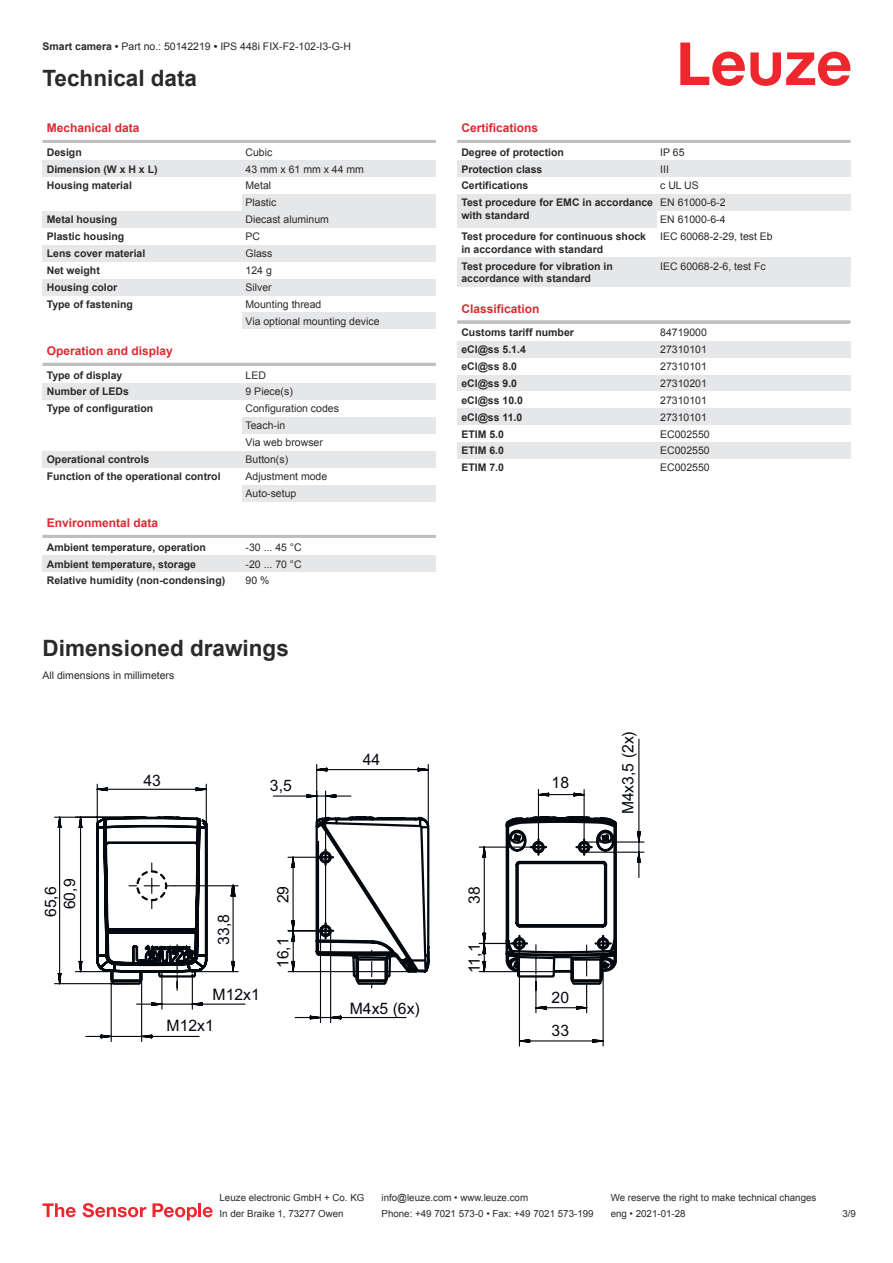
<style>
.page{position:relative;width:893px;height:1263px;background:#fff}
.page>*{position:absolute;margin:0;border:0;box-sizing:border-box;transform-origin:0 0}
.t1{font:700 22.5px "Arial";color:#2b292a}
.t2{font:15.75px/32.7px "Arial";color:#04080f}
.t3{font:700 12px "Arial";color:#db2a30}
.t4{font:700 10.5px/12.6px "Arial";color:#2b292a}
.t5{font:10.5px/17px "Arial";color:#2b292a}
.t6{font:9.75px "Arial";color:#2b292a}
.s1{font-weight:700}
</style>
<div class="page">
<svg style="left:680px;top:43px;width:170px;height:43px"></svg>
<hr style="left:43px;top:140px;width:393px;height:3px;background:#bdbfc1">
<div style="left:43px;top:160px;width:199px;height:17px;background:#e6e7e9"></div>
<div style="left:242px;top:160px;width:194px;height:17px;background:#e6e7e9"></div>
<div style="left:242px;top:194px;width:194px;height:17px;background:#e6e7e9"></div>
<div style="left:43px;top:211px;width:199px;height:17px;background:#e6e7e9"></div>
<div style="left:242px;top:211px;width:194px;height:17px;background:#e6e7e9"></div>
<div style="left:43px;top:245px;width:199px;height:17px;background:#e6e7e9"></div>
<div style="left:242px;top:245px;width:194px;height:17px;background:#e6e7e9"></div>
<div style="left:43px;top:279px;width:199px;height:17px;background:#e6e7e9"></div>
<div style="left:242px;top:279px;width:194px;height:17px;background:#e6e7e9"></div>
<div style="left:242px;top:312px;width:194px;height:17px;background:#e6e7e9"></div>
<hr style="left:43px;top:363px;width:393px;height:3px;background:#bdbfc1">
<div style="left:43px;top:383px;width:199px;height:17px;background:#e6e7e9"></div>
<div style="left:242px;top:383px;width:194px;height:17px;background:#e6e7e9"></div>
<div style="left:242px;top:417px;width:194px;height:17px;background:#e6e7e9"></div>
<div style="left:43px;top:451px;width:199px;height:17px;background:#e6e7e9"></div>
<div style="left:242px;top:451px;width:194px;height:17px;background:#e6e7e9"></div>
<div style="left:242px;top:485px;width:194px;height:16px;background:#e6e7e9"></div>
<hr style="left:43px;top:535px;width:393px;height:3px;background:#bdbfc1">
<div style="left:43px;top:555px;width:199px;height:17px;background:#e6e7e9"></div>
<div style="left:242px;top:555px;width:194px;height:17px;background:#e6e7e9"></div>
<svg style="left:457px;top:224px;width:393px;height:63px;fill:#e6e7e9"></svg>
<hr style="left:457px;top:140px;width:393px;height:3px;background:#bdbfc1">
<div style="left:457px;top:160px;width:200px;height:17px;background:#e6e7e9"></div>
<div style="left:657px;top:160px;width:193px;height:17px;background:#e6e7e9"></div>
<div style="left:457px;top:194px;width:200px;height:30px;background:#e6e7e9"></div>
<div style="left:657px;top:194px;width:193px;height:17px;background:#e6e7e9"></div>
<div style="left:657px;top:211px;width:193px;height:17px;background:#fff"></div>
<div style="left:457px;top:228px;width:200px;height:29px;background:#fff"></div>
<div style="left:657px;top:228px;width:193px;height:17px;background:#fff"></div>
<div style="left:457px;top:257px;width:200px;height:30px;background:#e6e7e9"></div>
<div style="left:657px;top:257px;width:193px;height:17px;background:#e6e7e9"></div>
<hr style="left:457px;top:320px;width:393px;height:4px;background:#c5c7c8">
<div style="left:457px;top:341px;width:200px;height:17px;background:#e6e7e9"></div>
<div style="left:657px;top:341px;width:193px;height:17px;background:#e6e7e9"></div>
<div style="left:457px;top:375px;width:200px;height:16px;background:#e6e7e9"></div>
<div style="left:657px;top:375px;width:193px;height:16px;background:#e6e7e9"></div>
<div style="left:457px;top:408px;width:200px;height:17px;background:#e6e7e9"></div>
<div style="left:657px;top:408px;width:193px;height:17px;background:#e6e7e9"></div>
<div style="left:457px;top:442px;width:200px;height:17px;background:#e6e7e9"></div>
<div style="left:657px;top:442px;width:193px;height:17px;background:#e6e7e9"></div>
<svg style="left:43px;top:1203px;width:33px;height:14px"></svg>
<svg style="left:83px;top:1203px;width:63px;height:14px"></svg>
<svg style="left:153px;top:1203px;width:44px;height:17px"></svg>
<hr style="left:198px;top:1203px;width:3px;height:14px;background:#ed272d">
<svg style="left:203px;top:1207px;width:10px;height:10px"></svg>
<svg style="left:604px;top:738px;width:40px;height:234px"></svg>
<svg style="left:316px;top:764px;width:288px;height:282px"></svg>
<svg style="left:54px;top:783px;width:372px;height:260px"></svg>
<svg style="left:102px;top:815px;width:329px;height:173px"></svg>
<p class="t5" style="left:43px;top:39px;width:310px"><span class="s1">Smart camera •</span> Part no.: 50142219 <span class="s1">•</span> IPS 448i FIX-F2-102-I3-G-H</p>
<h1 class="t1" style="left:43px;top:70px;width:156px">Technical data</h1>
<p class="t3" style="left:47px;top:123px;width:94px">Mechanical data</p>
<p class="t4" style="left:47px;top:147px;width:37px">Design</p>
<p class="t5" style="left:246px;top:144px;width:28px">Cubic</p>
<p class="t4" style="left:47px;top:164px;width:112px">Dimension (W x H x L)</p>
<p class="t5" style="left:246px;top:161px;width:120px">43 mm x 61 mm x 44 mm</p>
<p class="t4" style="left:47px;top:180px;width:87px">Housing material</p>
<p class="t5" style="left:246px;top:178px;width:32px">Metal<br>Plastic</p>
<p class="t4" style="left:47px;top:214px;width:72px">Metal housing</p>
<p class="t5" style="left:246px;top:212px;width:85px">Diecast aluminum</p>
<p class="t4" style="left:47px;top:231px;width:79px">Plastic housing</p>
<p class="t5" style="left:246px;top:229px;width:16px">PC</p>
<p class="t4" style="left:47px;top:248px;width:100px">Lens cover material</p>
<p class="t5" style="left:246px;top:246px;width:28px">Glass</p>
<p class="t4" style="left:47px;top:265px;width:55px">Net weight</p>
<p class="t5" style="left:246px;top:263px;width:28px">124 g</p>
<p class="t4" style="left:47px;top:282px;width:72px">Housing color</p>
<p class="t5" style="left:246px;top:280px;width:28px">Silver</p>
<p class="t4" style="left:47px;top:299px;width:88px">Type of fastening</p>
<p class="t5" style="left:246px;top:297px;width:136px">Mounting thread<br>Via optional mounting device</p>
<p class="t3" style="left:47px;top:346px;width:128px">Operation and display</p>
<p class="t4" style="left:47px;top:369px;width:77px">Type of display</p>
<p class="t5" style="left:246px;top:367px;width:22px">LED</p>
<p class="t4" style="left:47px;top:386px;width:84px">Number of LEDs</p>
<p class="t5" style="left:246px;top:384px;width:49px">9 Piece(s)</p>
<p class="t4" style="left:47px;top:403px;width:108px">Type of configuration</p>
<p class="t5" style="left:246px;top:401px;width:95px">Configuration codes<br>Teach-in<br>Via web browser</p>
<p class="t4" style="left:47px;top:454px;width:104px">Operational controls</p>
<p class="t5" style="left:246px;top:452px;width:44px">Button(s)</p>
<p class="t4" style="left:47px;top:471px;width:175px">Function of the operational control</p>
<p class="t5" style="left:246px;top:469px;width:83px">Adjustment mode<br>Auto-setup</p>
<p class="t3" style="left:47px;top:518px;width:113px">Environmental data</p>
<p class="t4" style="left:47px;top:542px;width:161px">Ambient temperature, operation</p>
<p class="t5" style="left:246px;top:539px;width:58px">-30 ... 45 °C</p>
<p class="t4" style="left:47px;top:558px;width:151px">Ambient temperature, storage</p>
<p class="t5" style="left:246px;top:556px;width:58px">-20 ... 70 °C</p>
<p class="t4" style="left:47px;top:575px;width:180px">Relative humidity (non-condensing)</p>
<p class="t5" style="left:246px;top:573px;width:25px">90 %</p>
<h1 class="t1" style="left:43px;top:640px;width:248px">Dimensioned drawings</h1>
<p class="t5" style="left:43px;top:668px;width:133px">All dimensions in millimeters</p>
<h2 class="t2" style="left:42px;top:917px;width:40px;line-height:19.2px;text-align:center;rotate:-90deg">65,6<br>60,9</h2>
<h2 class="t2" style="left:143px;top:765px;width:19px">43</h2>
<h2 class="t2" style="left:270px;top:771px;width:23px">3,5</h2>
<h2 class="t2" style="left:209px;top:945px;width:32px;rotate:-90deg">33,8</h2>
<h2 class="t2" style="left:213px;top:980px;width:49px">M12x1</h2>
<h2 class="t2" style="left:167px;top:1011px;width:49px">M12x1</h2>
<h2 class="t2" style="left:268px;top:903px;width:19px;rotate:-90deg">29</h2>
<h2 class="t2" style="left:268px;top:968px;width:32px;rotate:-90deg">16,1</h2>
<h2 class="t2" style="left:363px;top:744px;width:19px">44</h2>
<h2 class="t2" style="left:350px;top:993px;width:72px">M4x5 (6x)</h2>
<p class="t3" style="left:461px;top:123px;width:78px">Certifications</p>
<p class="t4" style="left:461px;top:147px;width:104px">Degree of protection</p>
<p class="t5" style="left:660px;top:144px;width:26px">IP 65</p>
<p class="t4" style="left:461px;top:164px;width:83px">Protection class</p>
<p class="t5" style="left:660px;top:161px;width:10px">III</p>
<p class="t4" style="left:461px;top:180px;width:69px">Certifications</p>
<p class="t5" style="left:660px;top:178px;width:40px">c UL US</p>
<p class="t4" style="left:461px;top:197px;width:193px">Test procedure for EMC in accordance with standard</p>
<p class="t5" style="left:660px;top:195px;width:67px">EN 61000-6-2<br>EN 61000-6-4</p>
<p class="t4" style="left:461px;top:231px;width:186px">Test procedure for continuous shock in accordance with standard</p>
<p class="t5" style="left:660px;top:229px;width:114px">IEC 60068-2-29, test Eb</p>
<p class="t4" style="left:461px;top:261px;width:153px">Test procedure for vibration in accordance with standard</p>
<p class="t5" style="left:660px;top:258px;width:107px">IEC 60068-2-6, test Fc</p>
<p class="t3" style="left:461px;top:304px;width:80px">Classification</p>
<p class="t4" style="left:461px;top:327px;width:114px">Customs tariff number</p>
<p class="t5" style="left:660px;top:325px;width:48px">84719000</p>
<p class="t4" style="left:461px;top:344px;width:66px">eCl@ss 5.1.4</p>
<p class="t5" style="left:660px;top:342px;width:48px">27310101</p>
<p class="t4" style="left:461px;top:361px;width:57px">eCl@ss 8.0</p>
<p class="t5" style="left:660px;top:359px;width:48px">27310101</p>
<p class="t4" style="left:461px;top:378px;width:57px">eCl@ss 9.0</p>
<p class="t5" style="left:660px;top:376px;width:48px">27310201</p>
<p class="t4" style="left:461px;top:395px;width:63px">eCl@ss 10.0</p>
<p class="t5" style="left:660px;top:392px;width:48px">27310101</p>
<p class="t4" style="left:461px;top:412px;width:63px">eCl@ss 11.0</p>
<p class="t5" style="left:660px;top:409px;width:48px">27310101</p>
<p class="t4" style="left:461px;top:428px;width:44px">ETIM 5.0</p>
<p class="t5" style="left:660px;top:426px;width:51px">EC002550</p>
<p class="t4" style="left:461px;top:445px;width:44px">ETIM 6.0</p>
<p class="t5" style="left:660px;top:443px;width:51px">EC002550</p>
<p class="t4" style="left:461px;top:462px;width:44px">ETIM 7.0</p>
<p class="t5" style="left:660px;top:460px;width:51px">EC002550</p>
<h2 class="t2" style="left:459px;top:904px;width:19px;rotate:-90deg">38</h2>
<h2 class="t2" style="left:459px;top:973px;width:31px;rotate:-90deg">11,1</h2>
<h2 class="t2" style="left:552px;top:767px;width:19px">18</h2>
<h2 class="t2" style="left:613px;top:814px;width:85px;rotate:-90deg">M4x3,5 (2x)</h2>
<h2 class="t2" style="left:552px;top:983px;width:19px">20<br>33</h2>
<p class="t6" style="left:220px;top:1194px;width:146px">Leuze electronic GmbH + Co. KG</p>
<p class="t6" style="left:381px;top:1194px;width:148px">info@leuze.com • www.leuze.com</p>
<p class="t6" style="left:611px;top:1194px;width:207px">We reserve the right to make technical changes</p>
<p class="t6" style="left:220px;top:1210px;width:126px">In der Braike 1, 73277 Owen</p>
<p class="t6" style="left:381px;top:1210px;width:214px">Phone: +49 7021 573-0 • Fax: +49 7021 573-199</p>
<p class="t6" style="left:611px;top:1210px;width:76px">eng • 2021-01-28</p>
<p class="t6" style="left:842px;top:1210px;width:15px">3 /9</p>
</div>
